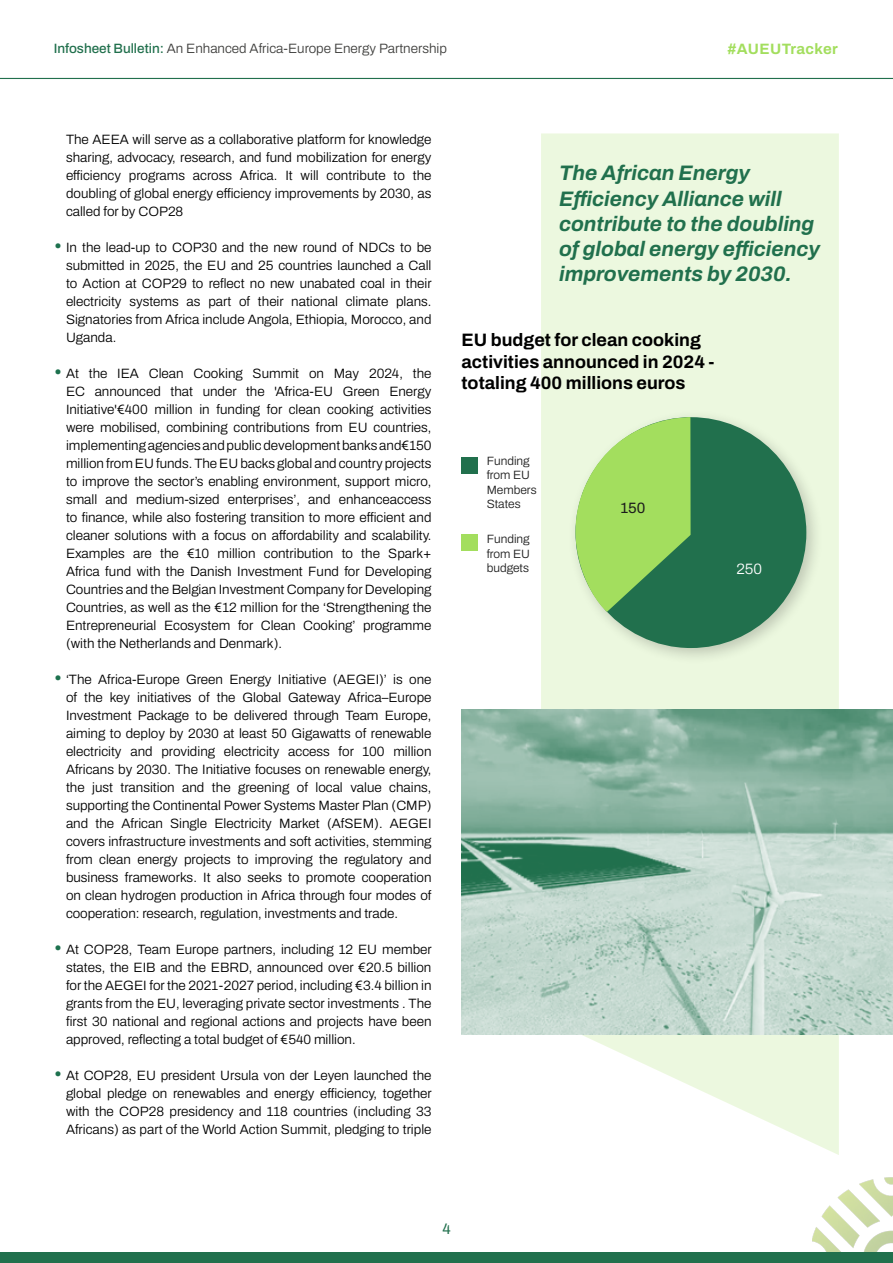
<style>
.page{position:relative;width:893px;height:1263px;background:#fff}
.page>*{position:absolute;margin:0;border:0;box-sizing:border-box;transform-origin:0 0}
.t1{font:italic 700 21px/25.2px "Archivo";color:#21704d}
.t2{font:700 18px/21.6px "Archivo";color:#000}
.t3{font:700 15px "Archivo";letter-spacing:.025em;color:#a3de5e}
.t4{font:15px "Archivo";color:#1c1c1c}
.t5{font:300 15px "Archivo";color:#fff}
.t6{font:15px "Archivo";color:#21704d}
.t7{font:300 13.5px/18px "Archivo";color:#000;text-align:justify}
.t8{font:300 13.5px "Archivo";color:#3d3d3b}
.t9{font:300 12px/14.4px "Archivo";color:#1c1c1c}
.s1{font-weight:500;color:#21704d}
.s2{font-weight:700;font-size:18px;color:#1d714e}
</style>
<div class="page">
<img style="left:813px;top:1177px;width:80px;height:75px">
<div style="left:0;top:1252px;width:893px;height:11px;background:#21704d"></div>
<hr style="left:0;top:78px;width:893px;height:1px;background:#21704d">
<svg style="left:541px;top:133px;width:298px;height:1022px;background:#eef9e3"></svg>
<div style="left:461px;top:457px;width:17px;height:16px;background:#21704d"></div>
<div style="left:461px;top:534px;width:17px;height:17px;background:#a3de5e"></div>
<img style="left:461px;top:709px;width:432px;height:326px">
<div style="left:567px;top:408px;width:257px;height:257px;background:#000;opacity:.2"></div>
<svg style="left:575px;top:417px;width:231px;height:231px;background:#52906f"></svg>
<svg style="left:554px;top:415px;width:137px;height:197px;background:#a8d782"></svg>
<p class="t8" style="left:54px;top:38px;width:395px"><span class="s1">Infosheet Bulletin:</span> An Enhanced Africa-Europe Energy Partnership</p>
<p class="t3" style="left:727px;top:38px;width:112px">#AUEUTracker</p>
<p class="t7" style="left:66px;top:130px;width:367px">The AEEA will serve as a collaborative platform for knowledge sharing, advocacy, research, and fund mobilization for energy efficiency programs across Africa. It will contribute to the doubling of global energy efficiency improvements by 2030, as called for by COP28</p>
<p class="t7" style="left:66px;top:238px;width:367px;text-indent:-12px"><span class="s2">•</span> In the lead-up to COP30 and the new round of NDCs to be submitted in 2025, the EU and 25 countries launched a Call to Action at COP29 to reflect no new unabated coal in their electricity systems as part of their national climate plans.<br>Signatories from Africa include Angola, Ethiopia, Morocco, and Uganda.</p>
<p class="t7" style="left:66px;top:364px;width:367px;text-indent:-12px"><span class="s2">•</span> At the IEA Clean Cooking Summit on May 2024, the EC announced that under the 'Africa-EU Green Energy Initiative'€400 million in funding for clean cooking activities were mobilised, combining contributions from EU countries, implementing agencies and public development banks and€150 million from EU funds. The EU backs global and country projects to improve the sector’s enabling environment, support micro, small and medium-sized enterprises’, and enhanceaccess to finance, while also fostering transition to more efficient and cleaner solutions with a focus on affordability and scalability.<br>Examples are the €10 million contribution to the Spark+ Africa fund with the Danish Investment Fund for Developing Countries and the Belgian Investment Company for Developing Countries, as well as the €12 million for the ‘Strengthening the Entrepreneurial Ecosystem for Clean Cooking’ programme (with the Netherlands and Denmark).</p>
<p class="t7" style="left:66px;top:670px;width:367px;text-indent:-12px"><span class="s2">•</span> ‘The Africa-Europe Green Energy Initiative (AEGEI)’ is one of the key initiatives of the Global Gateway Africa–Europe Investment Package to be delivered through Team Europe, aiming to deploy by 2030 at least 50 Gigawatts of renewable electricity and providing electricity access for 100 million Africans by 2030. The Initiative focuses on renewable energy, the just transition and the greening of local value chains, supporting the Continental Power Systems Master Plan (CMP) and the African Single Electricity Market (AfSEM). AEGEI covers infrastructure investments and soft activities, stemming from clean energy projects to improving the regulatory and business frameworks. It also seeks to promote cooperation on clean hydrogen production in Africa through four modes of cooperation: research, regulation, investments and trade.</p>
<p class="t7" style="left:66px;top:940px;width:367px;text-indent:-12px"><span class="s2">•</span> At COP28, Team Europe partners, including 12 EU member states, the EIB and the EBRD, announced over €20.5 billion for the AEGEI for the 2021-2027 period, including €3.4 billion in grants from the EU, leveraging private sector investments . The first 30 national and regional actions and projects have been approved, reflecting a total budget of €540 million.</p>
<p class="t7" style="left:66px;top:1066px;width:367px;text-indent:-12px"><span class="s2">•</span> At COP28, EU president Ursula von der Leyen launched the global pledge on renewables and energy efficiency, together with the COP28 presidency and 118 countries (including 33<br>Africans) as part of the World Action Summit, pledging to triple</p>
<h1 class="t1" style="left:559px;top:161px;width:262px">The African Energy<br>Efficiency Alliance will contribute to the doubling of global energy efficiency improvements by 2030.</h1>
<h2 class="t2" style="left:461px;top:329px;width:255px">EU budget for clean cooking activities announced in 2024 - totaling 400 millions euros</h2>
<p class="t9" style="left:487px;top:454px;width:51px">Funding from EU<br>Members<br>States</p>
<p class="t9" style="left:487px;top:532px;width:45px;text-align:justify">Funding from EU budgets</p>
<p class="t4" style="left:620px;top:497px;width:26px">150</p>
<p class="t5" style="left:736px;top:558px;width:27px">250</p>
<p class="t6" style="left:442px;top:1218px;width:10px">4</p>
</div>
